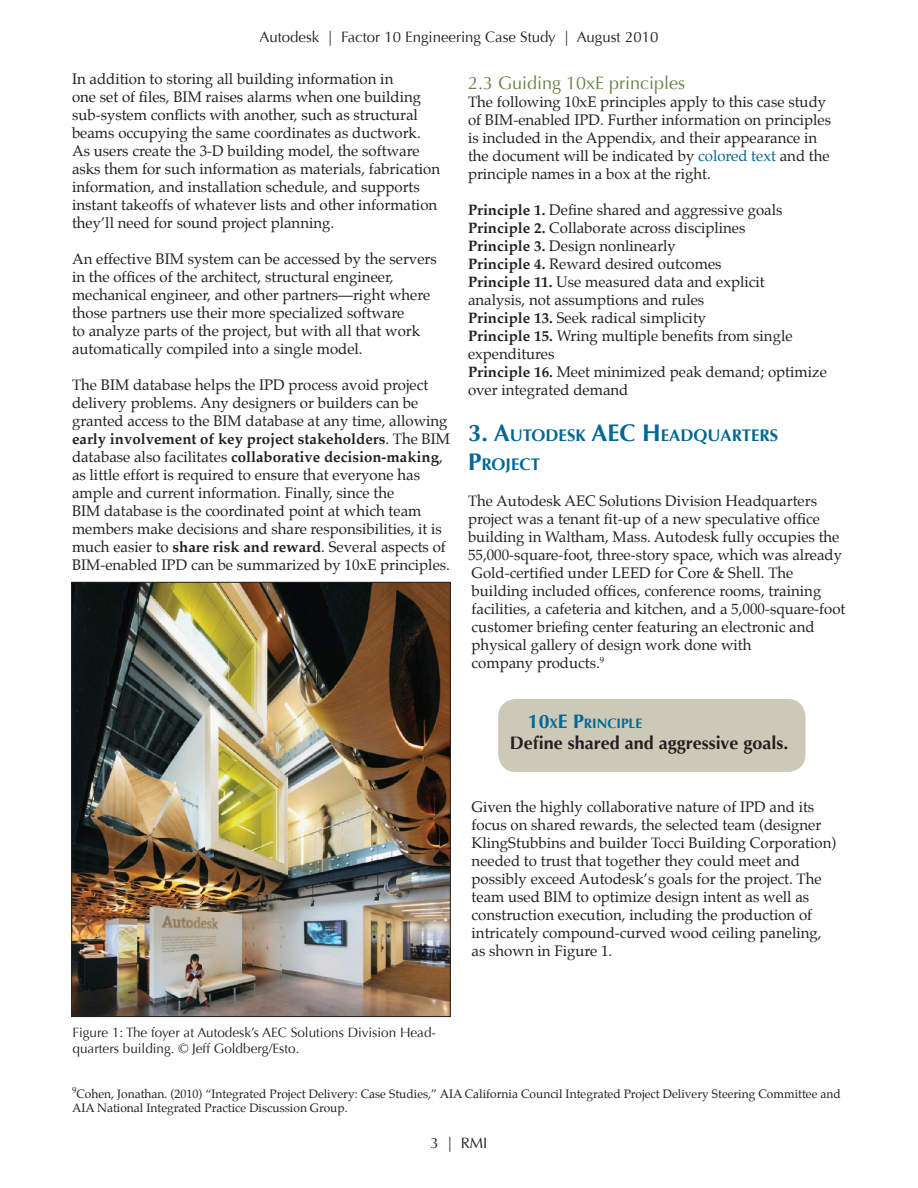
<style>
.page{position:relative;width:918px;height:1188px;background:#fff}
.page>*{position:absolute;margin:0;border:0;box-sizing:border-box;transform-origin:0 0}
.t1{font:700 18px "Optima";color:#231f20}
.t2{font:18px "Optima";color:#658346}
.t3{font:700 16.8px/28.8px "Optima";color:#006893}
.t4{font:15px/18px "Palatino";color:#231f20}
.t5{font:15px "Optima";color:#231f20}
.t6{font:700 13.65px "Optima";color:#006893}
.t7{font:13.5px/16.2px "Optima";color:#231f20}
.t8{font:12px/14.4px "Palatino";color:#231f20}
.s1{font-weight:700}
.s2{color:#006893}
.s3{font-size:24px}
.s4{font-size:19.5px}
</style>
<div class="page">
<img style="left:73px;top:584px;width:376px;height:431px">
<div style="left:498px;top:699px;width:308px;height:73px;background:#ccc9b8;border-radius:18px"></div>
<p class="t5" style="left:260px;top:28px;width:400px">Autodesk | Factor 10 Engineering Case Study | August 2010</p>
<p class="t4" style="left:72px;top:70px;width:370px">In addition to storing all building information in<br>one set of files, BIM raises alarms when one building sub-system conflicts with another, such as structural beams occupying the same coordinates as ductwork.<br>As users create the 3-D building model, the software asks them for such information as materials, fabrication information, and installation schedule, and supports instant takeoffs of whatever lists and other information they’ll need for sound project planning.</p>
<p class="t4" style="left:72px;top:250px;width:366px">An effective BIM system can be accessed by the servers in the offices of the architect, structural engineer, mechanical engineer, and other partners—right where those partners use their more specialized software<br>to analyze parts of the project, but with all that work automatically compiled into a single model.</p>
<p class="t4" style="left:72px;top:376px;width:379px">The BIM database helps the IPD process avoid project delivery problems. Any designers or builders can be granted access to the BIM database at any time, allowing <span class="s1">early involvement of key project stakeholders</span>. The BIM database also facilitates <span class="s1">collaborative decision-making</span>, as little effort is required to ensure that everyone has ample and current information. Finally, since the<br>BIM database is the coordinated point at which team members make decisions and share responsibilities, it is much easier to <span class="s1">share risk and reward</span>. Several aspects of BIM-enabled IPD can be summarized by 10xE principles.</p>
<p class="t2" style="left:468px;top:72px;width:219px">2.3 Guiding 10xE principles</p>
<p class="t4" style="left:468px;top:92px;width:365px">The following 10xE principles apply to this case study of BIM-enabled IPD. Further information on principles is included in the Appendix, and their appearance in the document will be indicated by <span class="s2">colored text</span> and the principle names in a box at the right.</p>
<p class="t4" style="left:468px;top:200px;width:360px"><span class="s1">Principle 1.</span> Define shared and aggressive goals <span class="s1">Principle 2.</span> Collaborate across disciplines<br><span class="s1">Principle 3.</span> Design nonlinearly<br><span class="s1">Principle 4.</span> Reward desired outcomes<br><span class="s1">Principle 11.</span> Use measured data and explicit<br>analysis, not assumptions and rules<br><span class="s1">Principle 13.</span> Seek radical simplicity<br><span class="s1">Principle 15.</span> Wring multiple benefits from single expenditures<br><span class="s1">Principle 16.</span> Meet minimized peak demand; optimize over integrated demand</p>
<p class="t3" style="left:468px;top:421px;width:312px"><span class="s3">3. A</span>UTODESK <span class="s3">AEC H</span>EADQUARTERS<br><span class="s3">P</span>ROJECT</p>
<p class="t4" style="left:468px;top:492px;width:379px">The Autodesk AEC Solutions Division Headquarters project was a tenant fit-up of a new speculative office building in Waltham, Mass. Autodesk fully occupies the 55,000-square-foot, three-story space, which was already Gold-certified under LEED for Core &amp; Shell. The building included offices, conference rooms, training facilities, a cafeteria and kitchen, and a 5,000-square-foot customer briefing center featuring an electronic and physical gallery of design work done with<br>company products.<sup>9</sup></p>
<p class="t6" style="left:528px;top:715px;width:116px"><span class="s4">10</span>X<span class="s4">E P</span>RI NCIPLE</p>
<p class="t1" style="left:510px;top:733px;width:280px">Define shared and aggressive goals.</p>
<p class="t4" style="left:472px;top:798px;width:366px">Given the highly collaborative nature of IPD and its focus on shared rewards, the selected team (designer KlingStubbins and builder Tocci Building Corporation) needed to trust that together they could meet and possibly exceed Autodesk’s goals for the project. The team used BIM to optimize design intent as well as construction execution, including the production of intricately compound-curved wood ceiling paneling, as shown in Figure 1.</p>
<p class="t7" style="left:73px;top:1024px;width:365px">Figure 1: The foyer at Autodesk’s AEC Solutions Division Head&shy;quarters building. © Jeff Goldberg/Esto.</p>
<p class="t8" style="left:72px;top:1086px;width:770px"><sup>9</sup>Cohen, Jonathan. (2010) “Integrated Project Delivery: Case Studies,” AIA California Council Integrated Project Delivery Steering Committee and<br>AIA National Integrated Practice Discussion Group.</p>
<p class="t5" style="left:431px;top:1134px;width:58px">3 | RMI</p>
</div>
